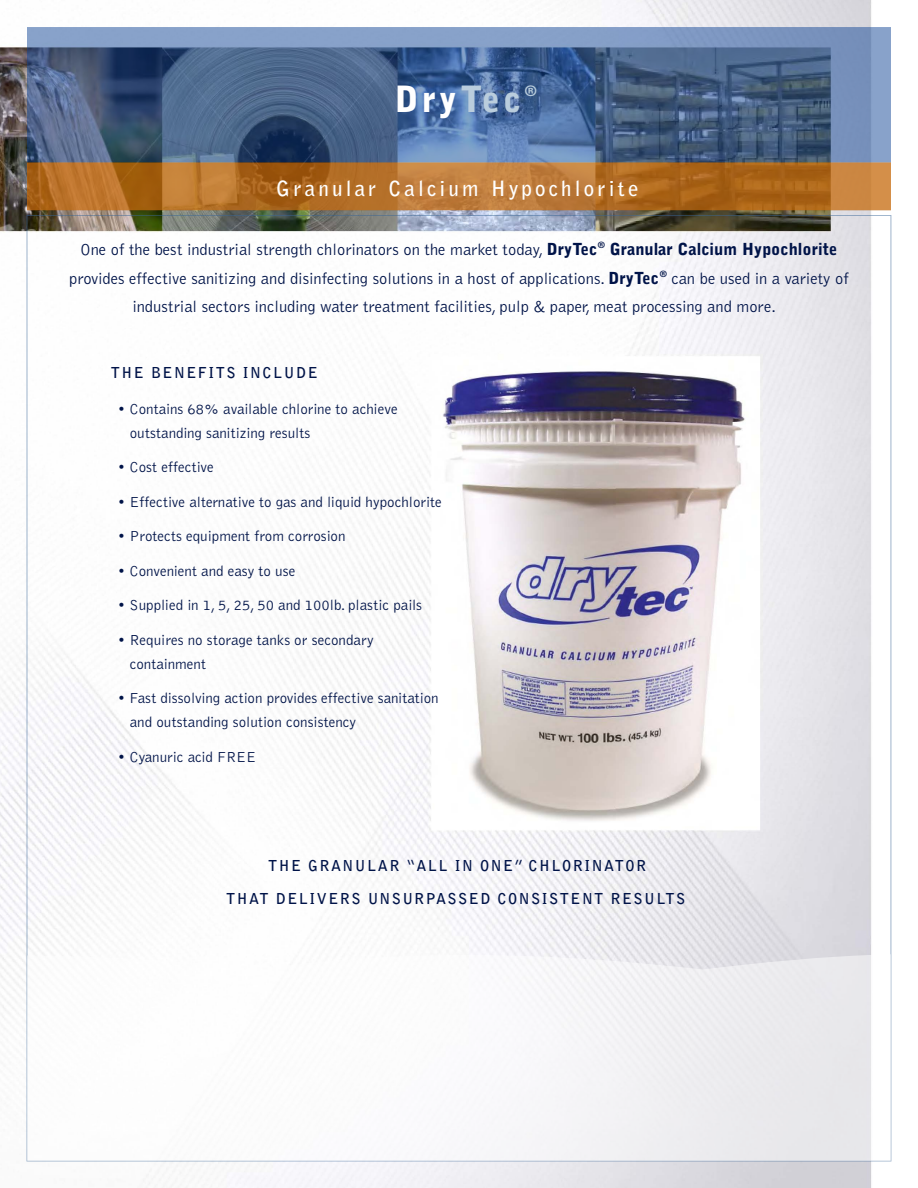
<style>
.page{position:relative;width:918px;height:1188px;background:#fff}
.page>*{position:absolute;margin:0;border:0;box-sizing:border-box;transform-origin:0 0}
.t1{font:900 36px "Bell Gothic";letter-spacing:.09em;color:#fff}
.t2{font:700 21px "Bell Gothic";letter-spacing:.15em;color:#fff}
.t3{font:300 16.5px/28.5px "Bell Gothic";color:#001348;text-align:center}
.t4{font:300 15px/24px "Bell Gothic";color:#001348}
.t5{font:700 15px "Bell Gothic";letter-spacing:.1em;color:#001348}
.t6{font:900 15px "Bell Gothic";color:#bacddd}
.s1{color:#bacddd}
.s2{font-weight:900}
</style>
<div class="page">
<img style="left:0;top:0;width:892px;height:1188px">
<svg style="left:27px;top:954px;width:864px;height:207px"></svg>
<svg style="left:27px;top:27px;width:864px;height:136px"></svg>
<svg style="left:27px;top:163px;width:864px;height:47px"></svg>
<h1 class="t1" style="left:395px;top:79px;width:128px">Dry<span class="s1">Tec</span></h1>
<p class="t6" style="left:525px;top:82px;width:13px">®</p>
<h2 class="t2" style="left:276px;top:175px;width:364px">Granular Calcium Hypochlorite</h2>
<p class="t3" style="left:69px;top:236px;width:781px">One of the best industrial strength chlorinators on the market today, <span class="s2">DryTec</span><sup>®</sup> <span class="s2">Granular Calcium Hypochlorite </span>provides effective sanitizing and disinfecting solutions in a host of applications. <span class="s2">DryTec</span><sup>®</sup> can be used in a variety of industrial sectors including water treatment facilities, pulp &amp; paper, meat processing and more.</p>
<p class="t5" style="left:111px;top:363px;width:208px">THE BENEFITS INCLUDE</p>
<p class="t4" style="left:130px;top:397px;width:269px;text-indent:-12px">• Contains 68% available chlorine to achieve outstanding sanitizing results</p>
<p class="t4" style="left:118px;top:456px;width:98px">• Cost effective</p>
<p class="t4" style="left:118px;top:490px;width:326px">• Effective alternative to gas and liquid hypochlorite</p>
<p class="t4" style="left:118px;top:525px;width:229px">• Protects equipment from corrosion</p>
<p class="t4" style="left:118px;top:559px;width:179px">• Convenient and easy to use</p>
<p class="t4" style="left:118px;top:594px;width:306px">• Supplied in 1, 5, 25, 50 and 100lb. plastic pails</p>
<p class="t4" style="left:130px;top:628px;width:246px;text-indent:-12px">• Requires no storage tanks or secondary containment</p>
<p class="t4" style="left:130px;top:687px;width:310px;text-indent:-12px">• Fast dissolving action provides effective sanitation and outstanding solution consistency</p>
<p class="t4" style="left:118px;top:745px;width:140px">• Cyanuric acid FREE</p>
<p class="t5" style="left:268px;top:856px;width:380px">THE GRANULAR “ALL IN ONE” CHLORINATOR</p>
<p class="t5" style="left:226px;top:889px;width:461px">THAT DELIVERS UNSURPASSED CONSISTENT RESULTS</p>
</div>
